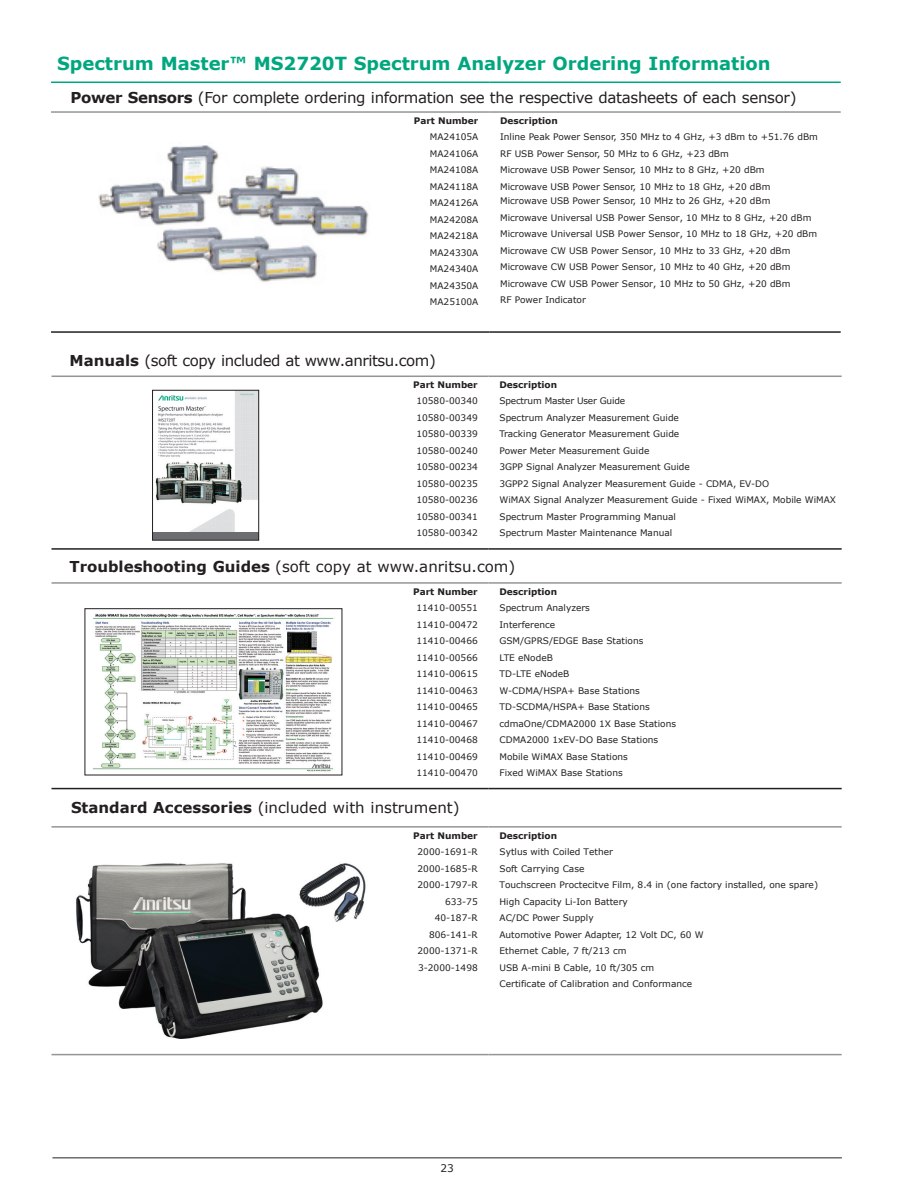
<style>
.page{position:relative;width:918px;height:1188px;background:#fff}
.page>*{position:absolute;margin:0;border:0;box-sizing:border-box;transform-origin:0 0}
.t1{font:700 18px "Verdana";color:#00a77e}
.t2{font:15px "Verdana";letter-spacing:-.02em;color:#231f20}
.t3{font:15px "Verdana";color:#231f20}
.t4{font:10.5px "Verdana";color:#231f20}
.t5{font:9px/16.5px "Verdana";color:#231f20}
.t6{font:700 9px "Verdana";color:#231f20}
.t7{font:9px "Verdana";letter-spacing:-.02em;color:#231f20}
.s1{font-weight:700}
</style>
<div class="page">
<hr style="left:52px;top:1157px;width:790px;height:2px;background:#6c6d70">
<hr style="left:51px;top:82px;width:438px;height:1px;background:#00a77e">
<hr style="left:489px;top:82px;width:352px;height:1px;background:#00a77e">
<hr style="left:51px;top:111px;width:438px;height:2px;background:#939598">
<hr style="left:489px;top:111px;width:352px;height:2px;background:#939598">
<hr style="left:51px;top:331px;width:438px;height:2px;background:#231f20">
<hr style="left:489px;top:331px;width:352px;height:2px;background:#231f20">
<hr style="left:52px;top:582px;width:437px;height:2px;background:#939598">
<hr style="left:489px;top:582px;width:353px;height:2px;background:#939598">
<hr style="left:52px;top:826px;width:437px;height:2px;background:#939598">
<hr style="left:489px;top:826px;width:353px;height:2px;background:#939598">
<hr style="left:52px;top:376px;width:437px;height:1px;background:#939598">
<hr style="left:489px;top:376px;width:353px;height:1px;background:#939598">
<hr style="left:52px;top:548px;width:437px;height:2px;background:#231f20">
<hr style="left:489px;top:548px;width:353px;height:2px;background:#231f20">
<hr style="left:52px;top:788px;width:437px;height:1px;background:#231f20">
<hr style="left:489px;top:788px;width:353px;height:1px;background:#231f20">
<hr style="left:52px;top:1054px;width:437px;height:1px;background:#939598">
<hr style="left:489px;top:1054px;width:353px;height:1px;background:#939598">
<div style="left:153px;top:390px;width:106px;height:150px;background:#6c6d70"></div>
<img style="left:154px;top:392px;width:103px;height:139px">
<div style="left:152px;top:390px;width:107px;height:151px;border:1px solid #231f20"></div>
<img style="left:93px;top:613px;width:241px;height:159px">
<div style="left:85px;top:608px;width:257px;height:167px;border:1px solid #231f20"></div>
<img style="left:76px;top:863px;width:290px;height:175px">
<img style="left:98px;top:145px;width:271px;height:137px">
<h1 class="t1" style="left:57px;top:50px;width:715px">Spectrum Master™ MS2720T Spectrum Analyzer Ordering Information</h1>
<h2 class="t2" style="left:71px;top:87px;width:728px"><span class="s1">Power Sensors</span> (For complete ordering information see the respective datasheets of each sensor)</h2>
<p class="t6" style="left:414px;top:114px;width:66px">Part Number</p>
<p class="t6" style="left:500px;top:114px;width:59px">Description</p>
<p class="t5" style="left:430px;top:129px;width:50px">MA24105A</p>
<p class="t5" style="left:500px;top:129px;width:319px">Inline Peak Power Sensor, 350 MHz to 4 GHz, +3 dBm to +51.76 dBm</p>
<p class="t5" style="left:430px;top:145px;width:50px">MA24106A</p>
<p class="t5" style="left:500px;top:145px;width:230px">RF USB Power Sensor, 50 MHz to 6 GHz, +23 dBm</p>
<p class="t5" style="left:430px;top:162px;width:50px">MA24108A</p>
<p class="t5" style="left:500px;top:162px;width:266px">Microwave USB Power Sensor, 10 MHz to 8 GHz, +20 dBm</p>
<p class="t5" style="left:430px;top:178px;width:50px">MA24118A</p>
<p class="t5" style="left:500px;top:178px;width:272px">Microwave USB Power Sensor, 10 MHz to 18 GHz, +20 dBm</p>
<p class="t5" style="left:430px;top:195px;width:50px">MA24126A</p>
<p class="t5" style="left:500px;top:192px;width:272px">Microwave USB Power Sensor, 10 MHz to 26 GHz, +20 dBm</p>
<p class="t5" style="left:430px;top:211px;width:50px">MA24208A</p>
<p class="t5" style="left:500px;top:209px;width:313px">Microwave Universal USB Power Sensor, 10 MHz to 8 GHz, +20 dBm</p>
<p class="t5" style="left:430px;top:228px;width:50px">MA24218A</p>
<p class="t5" style="left:500px;top:225px;width:319px">Microwave Universal USB Power Sensor, 10 MHz to 18 GHz, +20 dBm</p>
<p class="t5" style="left:430px;top:244px;width:50px">MA24330A</p>
<p class="t5" style="left:500px;top:242px;width:292px">Microwave CW USB Power Sensor, 10 MHz to 33 GHz, +20 dBm</p>
<p class="t5" style="left:430px;top:261px;width:50px">MA24340A</p>
<p class="t5" style="left:500px;top:258px;width:292px">Microwave CW USB Power Sensor, 10 MHz to 40 GHz, +20 dBm</p>
<p class="t5" style="left:430px;top:277px;width:50px">MA24350A</p>
<p class="t5" style="left:500px;top:275px;width:292px">Microwave CW USB Power Sensor, 10 MHz to 50 GHz, +20 dBm</p>
<p class="t5" style="left:430px;top:294px;width:50px">MA25100A</p>
<p class="t5" style="left:500px;top:291px;width:87px">RF Power Indicator</p>
<h2 class="t2" style="left:70px;top:350px;width:368px"><span class="s1">Manuals</span> (soft copy included at www.anritsu.com)</h2>
<p class="t6" style="left:413px;top:378px;width:66px">Part Number</p>
<p class="t6" style="left:500px;top:378px;width:59px">Description</p>
<p class="t5" style="left:416px;top:393px;width:63px">10580-00340</p>
<p class="t7" style="left:500px;top:395px;width:127px">Spectrum Master User Guide</p>
<p class="t5" style="left:416px;top:409px;width:63px">10580-00349</p>
<p class="t5" style="left:500px;top:409px;width:181px">Spectrum Analyzer Measurement Guide</p>
<p class="t5" style="left:416px;top:426px;width:63px">10580-00339</p>
<p class="t5" style="left:500px;top:426px;width:181px">Tracking Generator Measurement Guide</p>
<p class="t5" style="left:416px;top:442px;width:63px">10580-00240</p>
<p class="t5" style="left:500px;top:442px;width:151px">Power Meter Measurement Guide</p>
<p class="t5" style="left:416px;top:459px;width:63px">10580-00234</p>
<p class="t5" style="left:500px;top:459px;width:192px">3GPP Signal Analyzer Measurement Guide</p>
<p class="t5" style="left:416px;top:475px;width:63px">10580-00235</p>
<p class="t5" style="left:500px;top:475px;width:271px">3GPP2 Signal Analyzer Measurement Guide - CDMA, EV-DO</p>
<p class="t5" style="left:416px;top:492px;width:63px">10580-00236</p>
<p class="t5" style="left:500px;top:492px;width:338px">WiMAX Signal Analyzer Measurement Guide - Fixed WiMAX, Mobile WiMAX</p>
<p class="t5" style="left:416px;top:508px;width:63px">10580-00341</p>
<p class="t5" style="left:500px;top:508px;width:178px">Spectrum Master Programming Manual</p>
<p class="t5" style="left:416px;top:525px;width:63px">10580-00342</p>
<p class="t5" style="left:500px;top:525px;width:174px">Spectrum Master Maintenance Manual</p>
<h2 class="t3" style="left:70px;top:556px;width:447px"><span class="s1">Troubleshooting Guides</span> (soft copy at www.anritsu.com)</h2>
<p class="t6" style="left:413px;top:585px;width:66px">Part Number</p>
<p class="t6" style="left:500px;top:585px;width:59px">Description</p>
<p class="t5" style="left:416px;top:600px;width:63px">11410-00551</p>
<p class="t5" style="left:500px;top:600px;width:92px">Spectrum Analyzers</p>
<p class="t5" style="left:416px;top:616px;width:63px">11410-00472</p>
<p class="t5" style="left:500px;top:616px;width:57px">Interference</p>
<p class="t5" style="left:416px;top:633px;width:63px">11410-00466</p>
<p class="t5" style="left:500px;top:633px;width:145px">GSM/GPRS/EDGE Base Stations</p>
<p class="t5" style="left:416px;top:649px;width:63px">11410-00566</p>
<p class="t5" style="left:500px;top:649px;width:55px">LTE eNodeB</p>
<p class="t5" style="left:416px;top:666px;width:63px">11410-00615</p>
<p class="t5" style="left:500px;top:666px;width:71px">TD-LTE eNodeB</p>
<p class="t5" style="left:416px;top:682px;width:63px">11410-00463</p>
<p class="t5" style="left:500px;top:682px;width:142px">W-CDMA/HSPA+ Base Stations</p>
<p class="t5" style="left:416px;top:699px;width:63px">11410-00465</p>
<p class="t5" style="left:500px;top:699px;width:152px">TD-SCDMA/HSPA+ Base Stations</p>
<p class="t5" style="left:416px;top:715px;width:63px">11410-00467</p>
<p class="t5" style="left:500px;top:715px;width:178px">cdmaOne/CDMA2000 1X Base Stations</p>
<p class="t5" style="left:416px;top:732px;width:63px">11410-00468</p>
<p class="t5" style="left:500px;top:732px;width:160px">CDMA2000 1xEV-DO Base Stations</p>
<p class="t5" style="left:416px;top:748px;width:63px">11410-00469</p>
<p class="t5" style="left:500px;top:748px;width:130px">Mobile WiMAX Base Stations</p>
<p class="t5" style="left:416px;top:764px;width:63px">11410-00470</p>
<p class="t5" style="left:500px;top:764px;width:125px">Fixed WiMAX Base Stations</p>
<h2 class="t3" style="left:71px;top:798px;width:390px"><span class="s1">Standard Accessories</span> (included with instrument)</h2>
<p class="t6" style="left:413px;top:829px;width:66px">Part Number</p>
<p class="t6" style="left:500px;top:829px;width:59px">Description</p>
<p class="t5" style="left:418px;top:843px;width:62px">2000-1691-R</p>
<p class="t5" style="left:500px;top:843px;width:115px">Sytlus with Coiled Tether</p>
<p class="t5" style="left:418px;top:860px;width:62px">2000-1685-R</p>
<p class="t5" style="left:500px;top:860px;width:86px">Soft Carrying Case</p>
<p class="t5" style="left:418px;top:876px;width:62px">2000-1797-R</p>
<p class="t5" style="left:500px;top:876px;width:320px">Touchscreen Proctecitve Film, 8.4 in (one factory installed, one spare)</p>
<p class="t5" style="left:445px;top:893px;width:34px">633-75</p>
<p class="t5" style="left:500px;top:893px;width:130px">High Capacity Li-Ion Battery</p>
<p class="t5" style="left:435px;top:909px;width:45px">40-187-R</p>
<p class="t5" style="left:500px;top:909px;width:96px">AC/DC Power Supply</p>
<p class="t5" style="left:429px;top:926px;width:50px">806-141-R</p>
<p class="t5" style="left:500px;top:926px;width:206px">Automotive Power Adapter, 12 Volt DC, 60 W</p>
<p class="t5" style="left:418px;top:942px;width:62px">2000-1371-R</p>
<p class="t5" style="left:500px;top:942px;width:128px">Ethernet Cable, 7 ft/213 cm</p>
<p class="t5" style="left:418px;top:959px;width:61px">3-2000-1498</p>
<p class="t5" style="left:500px;top:959px;width:194px">USB A-mini B Cable, 10 ft/305 cm<br>Certificate of Calibration and Conformance</p>
<p class="t4" style="left:440px;top:1161px;width:15px">23</p>
</div>
